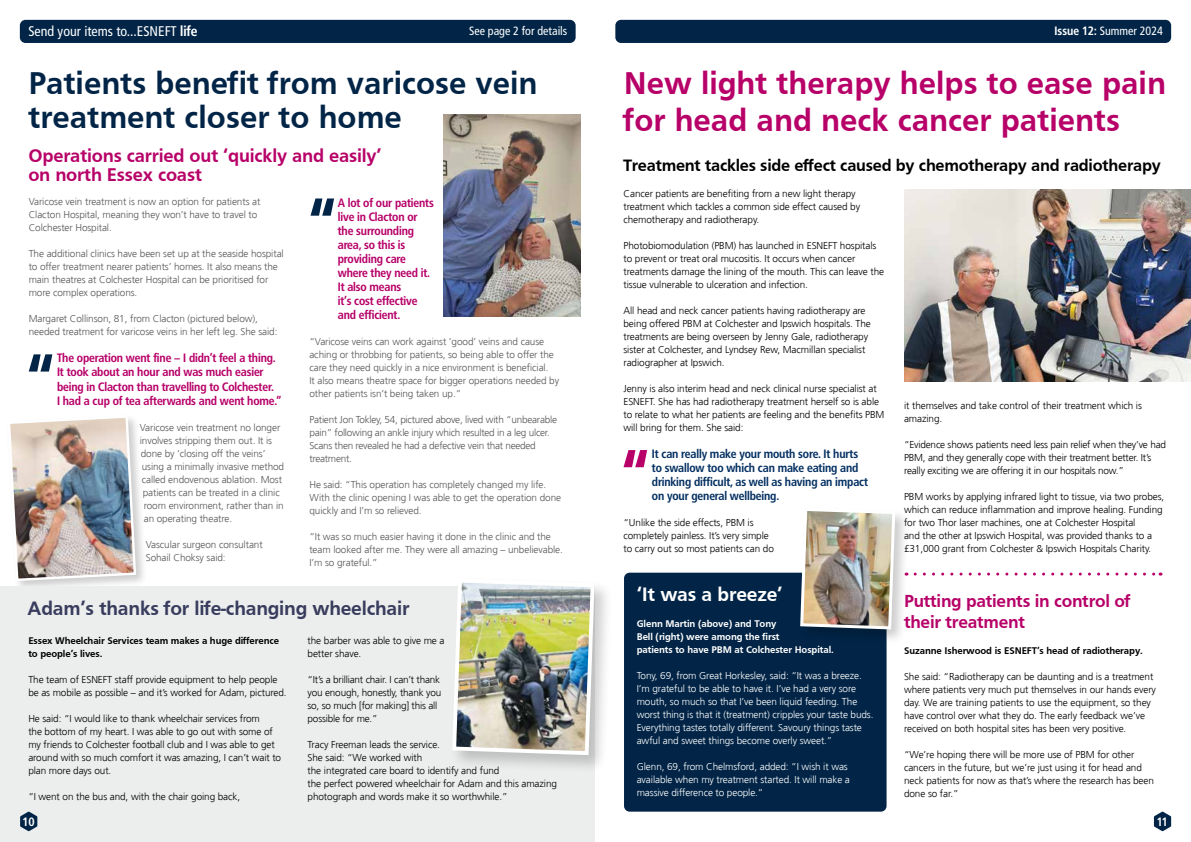
<style>
.page{position:relative;width:1191px;height:842px;background:#fff}
.page>*{position:absolute;margin:0;border:0;box-sizing:border-box;transform-origin:0 0}
.t1{font:700 32.5px/37px "Frutiger";color:#b70068}
.t2{font:700 32.5px/34px "Frutiger";color:#022547}
.t3{font:700 20px "Frutiger";letter-spacing:-.01em;color:#383c5d}
.t4{font:700 20px "Frutiger";letter-spacing:-.01em;color:#fff}
.t5{font:700 19px/19px "Frutiger";letter-spacing:-.01em;color:#b70068}
.t6{font:700 18px/21px "Frutiger";letter-spacing:-.015em;color:#b70068}
.t7{font:700 17px "Frutiger";letter-spacing:-.015em;color:#000}
.t8{font:condensed 14px "Frutiger LT";color:#fff}
.t9{font:700 12px/14px "Frutiger Condensed BQ";letter-spacing:-.01em;color:#b70068}
.t10{font:700 12px/14px "Frutiger Condensed BQ";letter-spacing:-.01em;color:#043062}
.t11{font:condensed 12px "Frutiger LT";color:#fff}
.t12{font:700 12px "Frutiger Condensed BQ";color:#fff}
.t13{font:300 10px/13px "Frutiger";letter-spacing:-.01em;color:#000}
.t14{font:300 10px/13px "Frutiger";letter-spacing:-.01em;color:#58585a}
.t15{font:300 10px/13px "Frutiger";letter-spacing:-.01em;color:#fff}
.t16{font:700 10px/13px "Frutiger";letter-spacing:-.01em;color:#000}
.t17{font:700 10px/13px "Frutiger";letter-spacing:-.01em;color:#fff}
.s1{font-family:"Frutiger Condensed BQ";font-weight:700;font-stretch:normal}
</style>
<div class="page">
<div style="left:6px;top:414px;width:142px;height:179px;background:#000;opacity:.2"></div>
<img style="left:6px;top:414px;width:131px;height:168px">
<div style="left:624px;top:573px;width:262px;height:239px;background:#022547;border-radius:6px"></div>
<div style="left:615px;top:20px;width:556px;height:23px;background:#022547;border-radius:6px"></div>
<div style="left:20px;top:20px;width:555px;height:23px;background:#022547;border-radius:6px"></div>
<svg style="left:623px;top:450px;width:24px;height:17px"></svg>
<svg style="left:310px;top:198px;width:24px;height:18px"></svg>
<svg style="left:29px;top:354px;width:23px;height:18px"></svg>
<svg style="left:1154px;top:812px;width:17px;height:19px"></svg>
<img style="left:904px;top:189px;width:287px;height:192px">
<div style="left:798px;top:506px;width:112px;height:138px;background:#000;opacity:.2"></div>
<img style="left:798px;top:506px;width:98px;height:125px">
<svg style="left:915px;top:573px;width:246px;height:3px"></svg>
<div style="left:0;top:586px;width:594px;height:256px;background:#eceded"></div>
<img style="left:444px;top:115px;width:136px;height:201px">
<div style="left:449px;top:576px;width:164px;height:198px;background:#000;opacity:.2"></div>
<img style="left:450px;top:577px;width:146px;height:180px">
<svg style="left:20px;top:812px;width:17px;height:19px"></svg>
<h3 class="t8" style="left:28px;top:23px;width:171px">Send your items to...ESNEFT <span class="s1">life</span></h3>
<p class="t11" style="left:469px;top:24px;width:100px">See page 2 for details</p>
<p class="t11" style="left:1054px;top:24px;width:110px"><span class="s1">Issue 12:</span> Summer 2024</p>
<h1 class="t1" style="left:624px;top:64px;width:543px">New light therapy helps to ease pain for head and neck cancer patients</h1>
<h3 class="t7" style="left:623px;top:155px;width:539px">Treatment tackles side effect caused by chemotherapy and radiotherapy</h3>
<p class="t13" style="left:623px;top:188px;width:238px">Cancer patients are benefiting from a new light therapy treatment which tackles a common side effect caused by chemotherapy and radiotherapy.</p>
<p class="t13" style="left:623px;top:240px;width:262px">Photobiomodulation (PBM) has launched in ESNEFT hospitals to prevent or treat oral mucositis. It occurs when cancer treatments damage the lining of the mouth. This can leave the tissue vulnerable to ulceration and infection.</p>
<p class="t13" style="left:623px;top:305px;width:249px">All head and neck cancer patients having radiotherapy are being offered PBM at Colchester and Ipswich hospitals. The treatments are being overseen by Jenny Gale, radiotherapy sister at Colchester, and Lyndsey Rew, Macmillan specialist radiographer at Ipswich.</p>
<p class="t13" style="left:623px;top:383px;width:262px">Jenny is also interim head and neck clinical nurse specialist at ESNEFT. She has had radiotherapy treatment herself so is able to relate to what her patients are feeling and the benefits PBM will bring for them. She said:</p>
<p class="t10" style="left:652px;top:447px;width:218px">It can really make your mouth sore. It hurts to swallow too which can make eating and drinking difficult, as well as having an impact on your general wellbeing.</p>
<p class="t13" style="left:623px;top:517px;width:152px">“Unlike the side effects, PBM is completely painless. It’s very simple to carry out so most patients can do</p>
<h1 class="t2" style="left:28px;top:66px;width:511px">Patients benefit from varicose vein treatment closer to home</h1>
<h3 class="t5" style="left:28px;top:146px;width:355px">Operations carried out ‘quickly and easily’ on north Essex coast</h3>
<p class="t14" style="left:29px;top:196px;width:233px">Varicose vein treatment is now an option for patients at<br>Clacton Hospital, meaning they won’t have to travel to<br>Colchester Hospital.</p>
<p class="t14" style="left:29px;top:248px;width:256px">The additional clinics have been set up at the seaside hospital to offer treatment nearer patients’ homes. It also means the main theatres at Colchester Hospital can be prioritised for more complex operations.</p>
<p class="t14" style="left:29px;top:313px;width:250px">Margaret Collinson, 81, from Clacton (pictured below), needed treatment for varicose veins in her left leg. She said:</p>
<p class="t9" style="left:57px;top:351px;width:225px">The operation went fine – I didn’t feel a thing.<br>It took about an hour and was much easier being in Clacton than travelling to Colchester.<br>I had a cup of tea afterwards and went home.”</p>
<p class="t14" style="left:140px;top:421px;width:142px">Varicose vein treatment no longer</p>
<p class="t14" style="left:140px;top:434px;width:134px">involves stripping them out. It is</p>
<p class="t14" style="left:141px;top:447px;width:126px">done by ‘closing off the veins’</p>
<p class="t14" style="left:142px;top:460px;width:144px">using a minimally invasive method</p>
<p class="t14" style="left:142px;top:473px;width:142px">called endovenous ablation. Most</p>
<p class="t14" style="left:143px;top:486px;width:138px">patients can be treated in a clinic</p>
<p class="t14" style="left:144px;top:499px;width:141px">room environment, rather than in</p>
<p class="t14" style="left:144px;top:512px;width:90px">an operating theatre.</p>
<p class="t14" style="left:146px;top:538px;width:118px">Vascular surgeon consultant<br>Sohail Choksy said:</p>
<p class="t9" style="left:338px;top:196px;width:98px">A lot of our patients live in Clacton or the surrounding area, so this is providing care where they need it.<br>It also means<br>it’s cost effective and efficient.</p>
<p class="t14" style="left:309px;top:335px;width:251px">“Varicose veins can work against ‘good’ veins and cause aching or throbbing for patients, so being able to offer the care they need quickly in a nice environment is beneficial.<br>It also means theatre space for bigger operations needed by other patients isn’t being taken up.”</p>
<p class="t14" style="left:309px;top:413px;width:249px">Patient Jon Tokley, 54, pictured above, lived with “unbearable pain” following an ankle injury which resulted in a leg ulcer.<br>Scans then revealed he had a defective vein that needed treatment.</p>
<p class="t14" style="left:309px;top:478px;width:253px">He said: “This operation has completely changed my life.<br>With the clinic opening I was able to get the operation done quickly and I’m so relieved.</p>
<p class="t14" style="left:309px;top:530px;width:255px">“It was so much easier having it done in the clinic and the team looked after me. They were all amazing – unbelievable.<br>I’m so grateful.”</p>
<p class="t13" style="left:904px;top:400px;width:239px">it themselves and take control of their treatment which is amazing.</p>
<p class="t13" style="left:904px;top:439px;width:263px">“Evidence shows patients need less pain relief when they’ve had<br>PBM, and they generally cope with their treatment better. It’s really exciting we are offering it in our hospitals now.”</p>
<p class="t13" style="left:904px;top:491px;width:262px">PBM works by applying infrared light to tissue, via two probes, which can reduce inflammation and improve healing. Funding for two Thor laser machines, one at Colchester Hospital<br>and the other at Ipswich Hospital, was provided thanks to a £31,000 grant from Colchester &amp; Ipswich Hospitals Charity.</p>
<h2 class="t3" style="left:28px;top:597px;width:383px">Adam’s thanks for life-changing wheelchair</h2>
<p class="t16" style="left:28px;top:634px;width:252px">Essex Wheelchair Services team makes a huge difference to people’s lives.</p>
<p class="t13" style="left:28px;top:673px;width:260px">The team of ESNEFT staff provide equipment to help people be as mobile as possible – and it’s worked for Adam, pictured.</p>
<p class="t13" style="left:28px;top:712px;width:254px">He said: “I would like to thank wheelchair services from<br>the bottom of my heart. I was able to go out with some of my friends to Colchester football club and I was able to get around with so much comfort it was amazing, I can’t wait to plan more days out.</p>
<p class="t13" style="left:28px;top:790px;width:213px">“I went on the bus and, with the chair going back,</p>
<p class="t12" style="left:23px;top:814px;width:13px">10</p>
<p class="t13" style="left:307px;top:634px;width:138px">the barber was able to give me a better shave.</p>
<p class="t13" style="left:307px;top:673px;width:135px">“It’s a brilliant chair. I can’t thank you enough, honestly, thank you so, so much [for making] this all possible for me.”</p>
<p class="t13" style="left:307px;top:738px;width:251px">Tracy Freeman leads the service.<br>She said: “We worked with<br>the integrated care board to identify and fund<br>the perfect powered wheelchair for Adam and this amazing photograph and words make it so worthwhile.”</p>
<h2 class="t4" style="left:637px;top:582px;width:147px">‘It was a breeze’</h2>
<p class="t17" style="left:637px;top:617px;width:199px">Glenn Martin (above) and Tony<br>Bell (right) were among the first<br>patients to have PBM at Colchester Hospital.</p>
<p class="t15" style="left:637px;top:669px;width:238px">Tony, 69, from Great Horkesley, said: “It was a breeze.<br>I’m grateful to be able to have it. I’ve had a very sore mouth, so much so that I’ve been liquid feeding. The worst thing is that it (treatment) cripples your taste buds.<br>Everything tastes totally different. Savoury things taste awful and sweet things become overly sweet.”</p>
<p class="t15" style="left:637px;top:760px;width:215px">Glenn, 69, from Chelmsford, added: “I wish it was available when my treatment started. It will make a massive difference to people.”</p>
<h3 class="t6" style="left:904px;top:590px;width:228px">Putting patients in control of their treatment</h3>
<p class="t16" style="left:904px;top:644px;width:240px">Suzanne Isherwood is ESNEFT’s head of radiotherapy.</p>
<p class="t13" style="left:904px;top:670px;width:253px">She said: “Radiotherapy can be daunting and is a treatment where patients very much put themselves in our hands every day. We are training patients to use the equipment, so they have control over what they do. The early feedback we’ve received on both hospital sites has been very positive.</p>
<p class="t13" style="left:904px;top:748px;width:251px">“We’re hoping there will be more use of PBM for other cancers in the future, but we’re just using it for head and neck patients for now as that’s where the research has been done so far.”</p>
<p class="t12" style="left:1156px;top:814px;width:13px">11</p>
</div>
